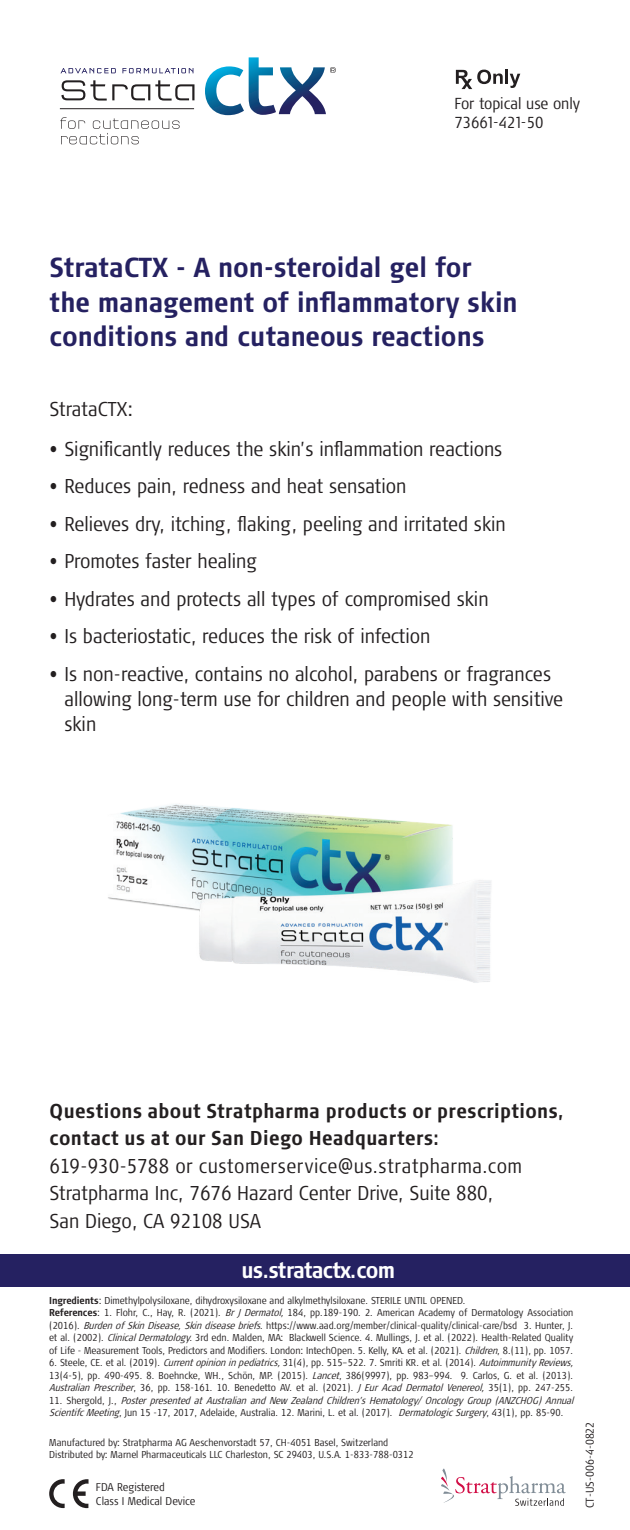
<style>
.page{position:relative;width:630px;height:1530px;background:#fff}
.page>*{position:absolute;margin:0;border:0;box-sizing:border-box;transform-origin:0 0}
.t1{font:700 condensed 27.5px/34.8px "Signa Pro";color:#252161}
.t2{font:700 condensed 22.5px "Signa Pro";letter-spacing:-.02em;color:#fff}
.t3{font:300 condensed 20px/25px "Signa Pro";color:#231f20}
.t4{font:700 condensed 20px/27.5px "Signa Pro";letter-spacing:.02em;color:#231f20}
.t5{font:300 condensed 16px/19px "Signa Pro";color:#231f20}
.t6{font:300 condensed 11.25px/13.5px "Signa Pro";color:#231f20}
.t7{font:300 condensed 10px/12.5px "Signa Pro";color:#231f20}
.s1{font-weight:700}
.s2{font-style:italic}
</style>
<div class="page">
<svg style="left:441px;top:1469px;width:125px;height:37px"></svg>
<svg style="left:73px;top:1479px;width:16px;height:29px"></svg>
<svg style="left:49px;top:1479px;width:16px;height:29px"></svg>
<svg style="left:456px;top:70px;width:47px;height:19px"></svg>
<hr style="left:505px;top:70px;width:3px;height:14px;background:#231f20">
<svg style="left:510px;top:74px;width:10px;height:14px"></svg>
<svg style="left:61px;top:80px;width:133px;height:21px"></svg>
<hr style="left:60px;top:108px;width:134px;height:1px;background:#231f20">
<svg style="left:61px;top:68px;width:55px;height:5px"></svg>
<svg style="left:122px;top:68px;width:71px;height:5px"></svg>
<svg style="left:205px;top:57px;width:131px;height:58px"></svg>
<svg style="left:60px;top:117px;width:120px;height:27px"></svg>
<img style="left:108px;top:804px;width:383px;height:179px">
<div style="left:0;top:1255px;width:630px;height:32px;background:#252161"></div>
<h3 class="t5" style="left:454px;top:94px;width:127px">For topical use only<br>73661-421-50</h3>
<h1 class="t1" style="left:50px;top:250px;width:470px">StrataCTX - A non-steroidal gel for the management of inflammatory skin conditions and cutaneous reactions</h1>
<h3 class="t3" style="left:50px;top:396px;width:85px">StrataCTX:</h3>
<h3 class="t3" style="left:50px;top:436px;width:454px">• Significantly reduces the skin’s inflammation reactions</h3>
<h3 class="t3" style="left:50px;top:474px;width:358px">• Reduces pain, redness and heat sensation</h3>
<h3 class="t3" style="left:50px;top:511px;width:458px">• Relieves dry, itching, flaking, peeling and irritated skin</h3>
<h3 class="t3" style="left:50px;top:549px;width:209px">• Promotes faster healing</h3>
<h3 class="t3" style="left:50px;top:586px;width:441px">• Hydrates and protects all types of compromised skin</h3>
<h3 class="t3" style="left:50px;top:624px;width:382px">• Is bacteriostatic, reduces the risk of infection</h3>
<h3 class="t3" style="left:64px;top:661px;width:500px;text-indent:-15px">• Is non-reactive, contains no alcohol, parabens or fragrances allowing long-term use for children and people with sensitive skin</h3>
<h3 class="t4" style="left:50px;top:1097px;width:516px">Questions about Stratpharma products or prescriptions, contact us at our San Diego Headquarters:</h3>
<h3 class="t3" style="left:50px;top:1152px;width:474px;line-height:27.5px">619-930-5788 or customerservice@us.stratpharma.com<br>Stratpharma Inc, 7676 Hazard Center Drive, Suite 880,<br>San Diego, CA 92108 USA</h3>
<h2 class="t2" style="left:242px;top:1256px;width:154px">us.strataxrt.com</h2>
<h2 class="t2" style="left:323px;top:1256px;width:29px">ctx</h2>
<p class="t7" style="left:49px;top:1294px;width:526px"><span class="s1">Ingredients</span>: Dimethylpolysiloxane, dihydroxysiloxane and alkylmethylsiloxane. STERILE UNTIL OPENED.<br><span class="s1">References</span>: 1. Flohr, C., Hay, R. (2021). <span class="s2">Br J Dermatol,</span> 184, pp.189-190. 2. American Academy of Dermatology Association (2016). <span class="s2">BurdenofSkinDisease,Skindiseasebriefs</span>. https://www.aad.org/member/clinical-quality/clinical-care/bsd 3. Hunter, J. et al. (2002). <span class="s2">ClinicalDermatology.</span>3rd edn. Malden, MA: Blackwell Science. 4. Mullings, J. et al. (2022). Health-Related Quality of Life - Measurement Tools, Predictors and Modifiers. London: IntechOpen. 5. Kelly, KA. et al. (2021). <span class="s2">Children</span>, 8.(11), pp. 1057.</p>
<p class="t7" style="left:49px;top:1357px;width:529px">6. Steele, CE. et al. (2019). <span class="s2">Currentopinioninpediatrics,</span>31(4), pp. 515–522. 7. Smriti KR. et al. (2014). <span class="s2">AutoimmunityReviews, </span>13(4-5), pp. 490-495. 8. Boehncke, WH., Schön, MP. (2015). <span class="s2">Lancet</span>, 386(9997), pp. 983–994. 9. Carlos, G. et al. (2013).<br><span class="s2">Australian Prescriber</span>, 36, pp. 158-161. 10. Benedetto AV. et al. (2021). <span class="s2">J Eur Acad Dermatol Venereol,</span> 35(1), pp. 247-255.<br>1 1 . S h e r g o l d , J . , <span class="s2">Poster presented at Australian and New Zealand Children’s Hematology/ Oncology Group (ANZCHOG) Annual ScientifcMeeting</span>, Jun 15 -17, 2017, Adelaide, Australia. 12. Marini, L. et al. (2017). <span class="s2">DermatologicSurgery</span>, 43(1), pp. 85-90.</p>
<p class="t7" style="left:49px;top:1436px;width:366px">Manufactured by: Stratpharma AG Aeschenvorstadt 57, CH-4051 Basel, Switzerland<br>Distributed by: Marnel Pharmaceuticals LLC Charleston, SC 29403, U.S.A. 1-833-788-0312</p>
<p class="t6" style="left:96px;top:1481px;width:101px">FDA Registered<br>Class I Medical Device</p>
<p class="t6" style="left:583px;top:1508px;width:88px;rotate:-90deg">CT-US-006-4-0822</p>
</div>
